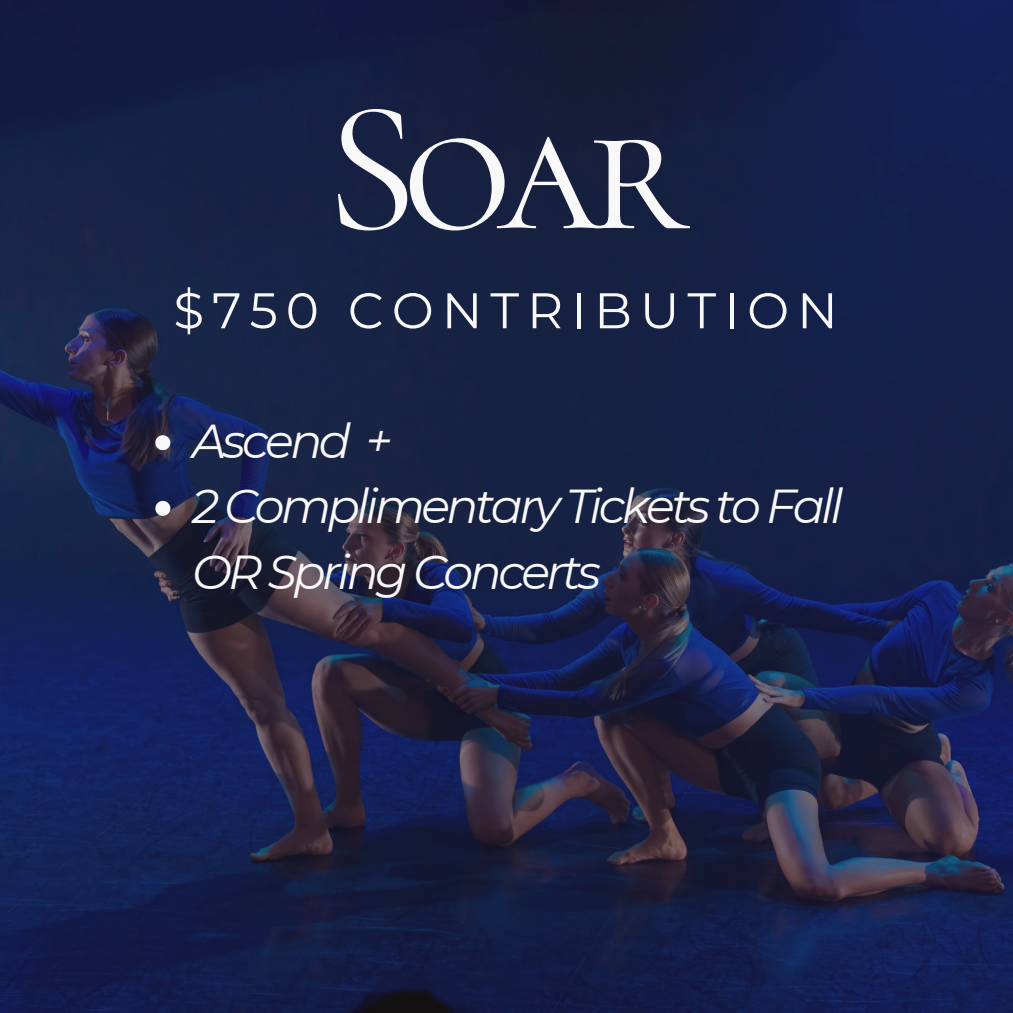
<style>
.page{position:relative;width:1013px;height:1013px;background:#fff}
.page>*{position:absolute;margin:0;border:0;box-sizing:border-box;transform-origin:0 0}
.t1{font:187.5px "Cormorant SC";color:#f9f8f8}
.t2{font:50px "Montserrat";letter-spacing:.16em;color:#f9f8f8}
.t3{font:italic 47.5px/65.6px "Montserrat";letter-spacing:-.075em;color:#f9f8f8}
</style>
<div class="page">
<img style="left:0;top:0;width:1012px;height:1012px">
<svg style="left:155px;top:435px;width:15px;height:15px"></svg>
<svg style="left:155px;top:501px;width:15px;height:15px"></svg>
<p class="t1" style="left:325px;top:55px;width:364px">Soar</p>
<p class="t2" style="left:173px;top:280px;width:666px">$750 CONTRIBUTION</p>
<h1 class="t3" style="left:192px;top:408px;width:202px">Ascend +</h1>
<h2 class="t3" style="left:192px;top:473px;width:652px">2 Complimentary Tickets to Fall<br>OR Spring Concerts</h2>
</div>
